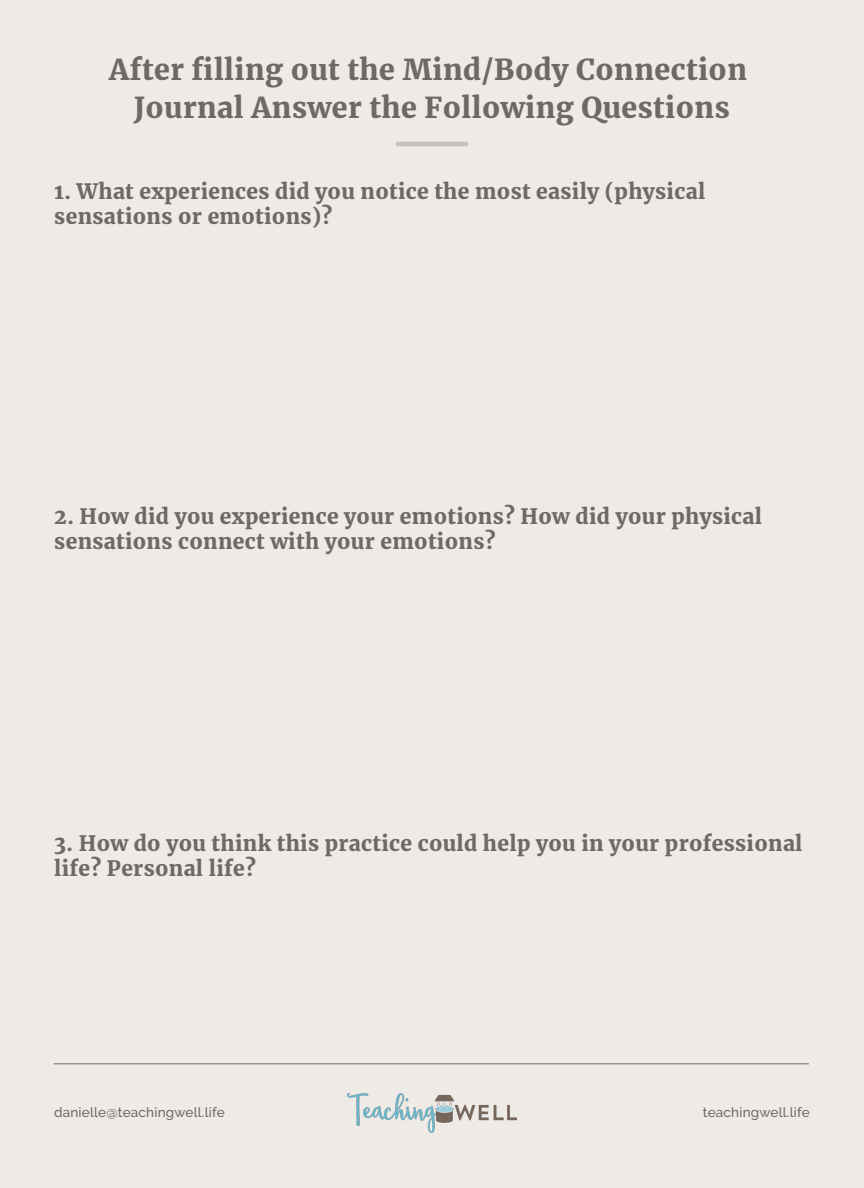
<style>
.page{position:relative;width:864px;height:1188px;background:#eeeae6}
.page>*{position:absolute;margin:0;border:0;box-sizing:border-box;transform-origin:0 0}
.t1{font:900 28.5px/37.5px "Merriweather";letter-spacing:.015em;color:#6d6967;text-align:center}
.t2{font:900 21px/25.2px "Merriweather";letter-spacing:.015em;color:#6d6967}
.t3{font:500 13.5px "Raleway";letter-spacing:.015em;color:#6d6967}
</style>
<div class="page">
<img style="left:348px;top:1093px;width:168px;height:40px">
<hr style="left:396px;top:142px;width:72px;height:4px;background:#c7c3c5;border-radius:2px">
<hr style="left:54px;top:1063px;width:755px;height:1px;background:#6d6967">
<h1 class="t1" style="left:109px;top:50px;width:639px">After filling out the Mind/Body Connection<br>Journal Answer the Following Questions</h1>
<p class="t2" style="left:54px;top:178px;width:652px">1. What experiences did you notice the most easily (physical sensations or emotions)?</p>
<p class="t2" style="left:54px;top:503px;width:709px">2. How did you experience your emotions? How did your physical sensations connect with your emotions?</p>
<p class="t2" style="left:54px;top:830px;width:750px">3. How do you think this practice could help you in your professional life? Personal life?</p>
<p class="t3" style="left:54px;top:1105px;width:172px">danielle@teachingwell.life</p>
<p class="t3" style="left:703px;top:1105px;width:108px">teachingwell.life</p>
</div>
